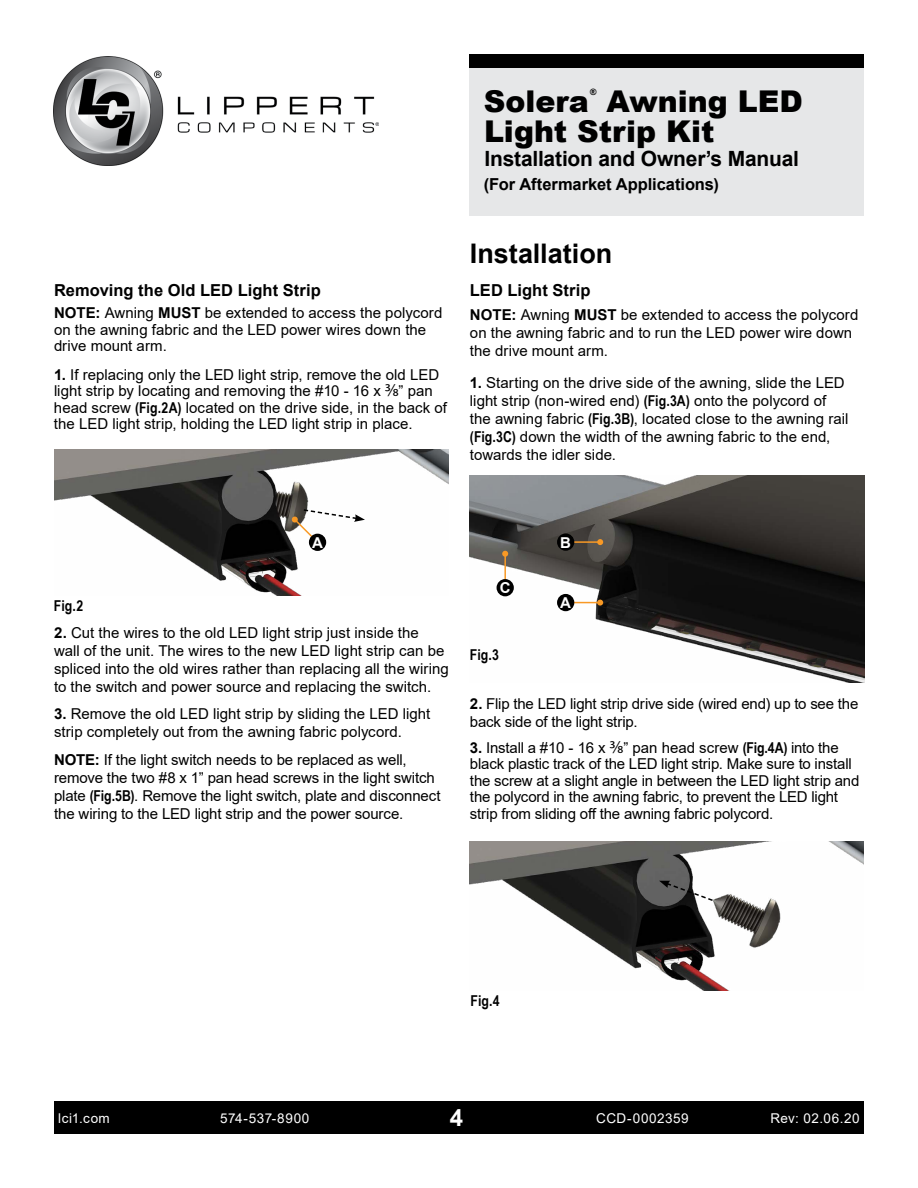
<style>
.page{position:relative;width:918px;height:1188px;background:#fff}
.page>*{position:absolute;margin:0;border:0;box-sizing:border-box;transform-origin:0 0}
.t1{font:900 30px/30px "Arial";color:#000}
.t2{font:700 27px "Arial";color:#000}
.t3{font:700 24px "Arial";color:#fff}
.t4{font:700 21px "Arial";letter-spacing:-.01em;color:#000}
.t5{font:700 16.5px "Arial";color:#000}
.t6{font:15px/18px "Arial";color:#000}
.t7{font:700 15px "Arial Narrow";color:#000}
.t8{font:700 15px "Arial";color:#fff}
.t9{font:13.5px "Arial";letter-spacing:.035em;color:#fff}
.t10{font:900 8.7px "Arial";color:#000}
.s1{font-weight:700}
.s2{font-family:"Myriad Pro";font-size:18px}
.s3{font-family:"Arial Narrow";font-weight:700}
</style>
<div class="page">
<div style="left:54px;top:1102px;width:810px;height:32px;background:#000"></div>
<img style="left:54px;top:56px;width:325px;height:110px">
<div style="left:469px;top:54px;width:395px;height:162px;background:#e6e7e8"></div>
<div style="left:469px;top:54px;width:395px;height:14px;background:#000"></div>
<img style="left:470px;top:841px;width:394px;height:150px">
<svg style="left:659px;top:881px;width:55px;height:21px"></svg>
<img style="left:470px;top:475px;width:395px;height:207px">
<hr style="left:566px;top:602px;width:34px;height:1px;background:#f89925">
<svg style="left:597px;top:600px;width:6px;height:6px"></svg>
<div style="left:557px;top:594px;width:17px;height:17px;background:#000;border-radius:50%"></div>
<hr style="left:566px;top:541px;width:34px;height:2px;background:#f89925">
<svg style="left:597px;top:539px;width:6px;height:6px"></svg>
<div style="left:557px;top:533px;width:17px;height:18px;background:#000;border-radius:50%"></div>
<hr style="left:504px;top:554px;width:2px;height:34px;background:#f89925">
<svg style="left:502px;top:551px;width:6px;height:6px"></svg>
<div style="left:497px;top:579px;width:17px;height:17px;background:#000;border-radius:50%"></div>
<img style="left:54px;top:450px;width:395px;height:145px">
<svg style="left:292px;top:508px;width:73px;height:36px"></svg>
<div style="left:309px;top:534px;width:17px;height:17px;background:#000;border-radius:50%"></div>
<p class="t5" style="left:54px;top:278px;width:268px">Removing the Old LED Light Strip</p>
<p class="t6" style="left:54px;top:305px;width:390px;line-height:16.2px"><span class="s1">NOTE:</span> Awning <span class="s1">MUST</span> be extended to access the polycord on the awning fabric and the LED power wires down the drive mount arm.</p>
<p class="t6" style="left:54px;top:367px;width:394px;line-height:16.2px"><span class="s1">1.</span> If replacing only the LED light strip, remove the old LED light strip by locating and removing the #10 - 16 x <span class="s2">3/8</span>” pan head screw <span class="s3">(Fig.2A)</span> located on the drive side, in the back of the LED light strip, holding the LED light strip in place.</p>
<h1 class="t1" style="left:484px;top:85px;width:107px">Solera</h1>
<p class="t10" style="left:590px;top:86px;width:8px">®</p>
<h1 class="t1" style="left:484px;top:85px;width:320px;text-indent:123px">Awning LED<br>Light Strip Kit</h1>
<h3 class="t4" style="left:484px;top:144px;width:316px">Installation and Owner’s Manual</h3>
<p class="t5" style="left:484px;top:173px;width:236px">(For Aftermarket Applications)</p>
<h2 class="t2" style="left:470px;top:234px;width:144px">Installation</h2>
<p class="t5" style="left:470px;top:278px;width:122px">LED Light Strip</p>
<p class="t6" style="left:470px;top:306px;width:390px"><span class="s1">NOTE:</span> Awning <span class="s1">MUST</span> be extended to access the polycord on the awning fabric and to run the LED power wire down the drive mount arm.</p>
<p class="t6" style="left:470px;top:374px;width:380px"><span class="s1">1.</span> Starting on the drive side of the awning, slide the LED light strip (non-wired end) <span class="s3">(Fig.3A)</span> onto the polycord of the awning fabric <span class="s3">(Fig.3B)</span>, located close to the awning rail <span class="s3">(Fig.3C)</span> down the width of the awning fabric to the end, towards the idler side.</p>
<p class="t7" style="left:54px;top:594px;width:31px">Fig.2</p>
<p class="t8" style="left:312px;top:532px;width:12px">A</p>
<p class="t6" style="left:54px;top:623px;width:396px"><span class="s1">2.</span> Cut the wires to the old LED light strip just inside the<br>wall of the unit. The wires to the new LED light strip can be spliced into the old wires rather than replacing all the wiring to the switch and power source and replacing the switch.</p>
<p class="t6" style="left:54px;top:705px;width:378px"><span class="s1">3.</span> Remove the old LED light strip by sliding the LED light strip completely out from the awning fabric polycord.</p>
<p class="t6" style="left:54px;top:750px;width:388px"><span class="s1">NOTE:</span> If the light switch needs to be replaced as well, remove the two #8 x 1” pan head screws in the light switch plate <span class="s3">(Fig.5B)</span>. Remove the light switch, plate and disconnect the wiring to the LED light strip and the power source.</p>
<p class="t8" style="left:500px;top:577px;width:12px">C</p>
<p class="t7" style="left:470px;top:644px;width:31px">Fig.3</p>
<p class="t8" style="left:560px;top:532px;width:12px">B</p>
<p class="t8" style="left:560px;top:592px;width:12px">A</p>
<p class="t6" style="left:470px;top:694px;width:390px"><span class="s1">2.</span> Flip the LED light strip drive side (wired end) up to see the back side of the light strip.</p>
<p class="t6" style="left:470px;top:739px;width:391px;line-height:16.5px"><span class="s1">3.</span> Install a #10 - 16 x <span class="s2">3/8</span>” pan head screw <span class="s3">(Fig.4A)</span> into the black plastic track of the LED light strip. Make sure to install the screw at a slight angle in between the LED light strip and the polycord in the awning fabric, to prevent the LED light strip from sliding off the awning fabric polycord.</p>
<p class="t7" style="left:471px;top:989px;width:31px">Fig.4</p>
<p class="t9" style="left:58px;top:1109px;width:53px">lci1.com</p>
<p class="t9" style="left:220px;top:1109px;width:91px">574-537-8900</p>
<h3 class="t3" style="left:450px;top:1100px;width:15px">4</h3>
<p class="t9" style="left:770px;top:1109px;width:91px">Rev: 02.06.20</p>
<p class="t9" style="left:596px;top:1109px;width:94px">CCD-0002359</p>
</div>
